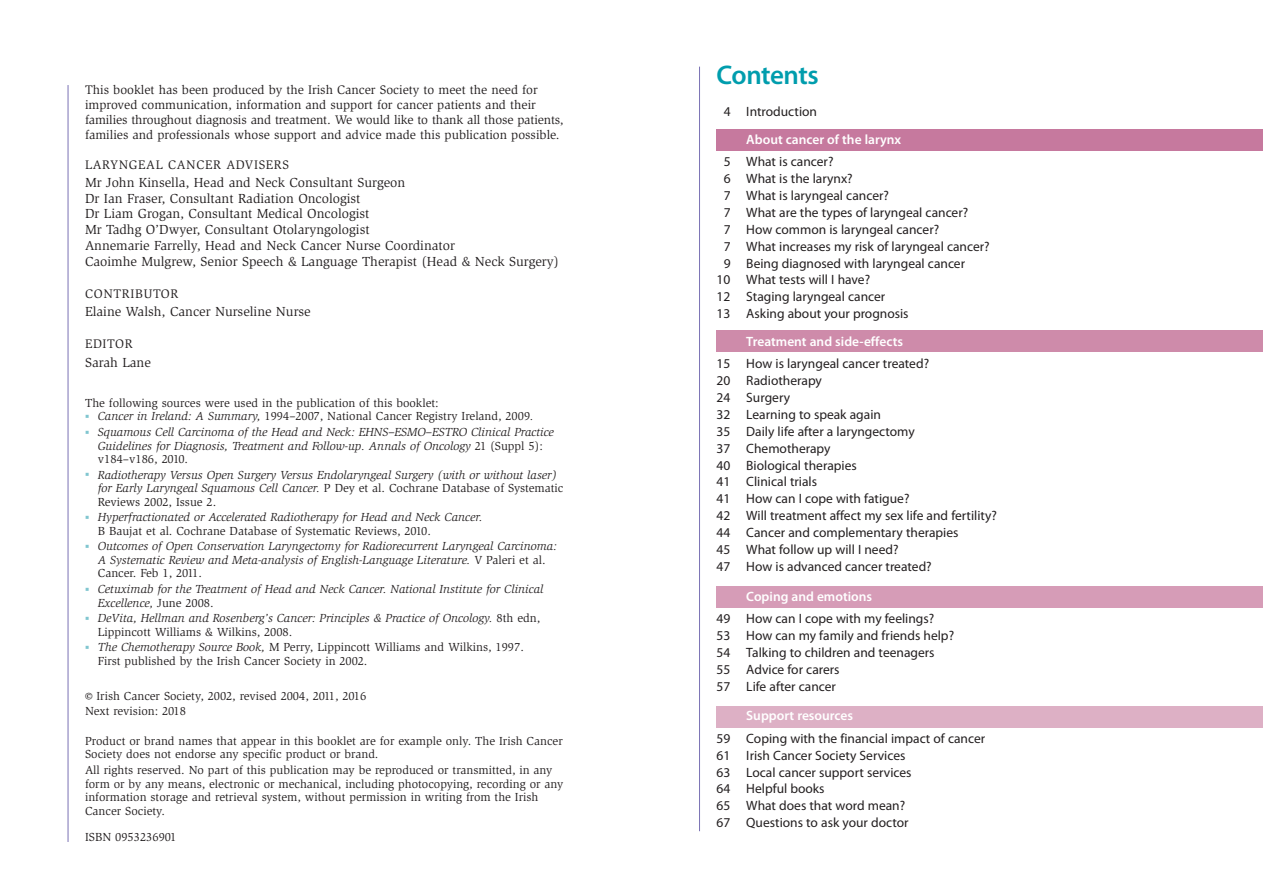
<style>
.page{position:relative;width:1263px;height:893px;background:#fff}
.page>*{position:absolute;margin:0;border:0;box-sizing:border-box;transform-origin:0 0}
.t1{font:600 27px "Myriad Pro";letter-spacing:-.02em;color:#009dad}
.t2{font:13.5px/16.8px "Myriad Pro";color:#231f20}
.t3{font:13.5px/15.8px "Slimbach Std";color:#231f20}
.t4{font:600 13.5px "Myriad Pro";color:#fff}
.t5{font:12.75px/15px "Slimbach Std";color:#231f20}
.t6{font:12.75px "Slimbach Std";letter-spacing:.05em;color:#231f20}
.t7{font:italic 12px/13.5px "Slimbach Std";color:#231f20}
.t8{font:12px/13.5px "Slimbach Std";color:#231f20}
.s1{font-family:"Minion Pro";font-size:10.5px;color:#81c6d0}
.s2{font-style:italic}
.s3{font-family:"Minion Pro";font-style:normal;font-size:10.5px;color:#81c6d0}
.s4{font-style:normal}
.s5{font-size:15px}
</style>
<div class="page">
<div style="left:716px;top:130px;width:547px;height:21px;background:#c6799e"></div>
<div style="left:716px;top:331px;width:547px;height:21px;background:#ce8baa"></div>
<div style="left:716px;top:587px;width:547px;height:21px;background:#d69cb7"></div>
<div style="left:716px;top:706px;width:547px;height:21px;background:#ddb0c5"></div>
<hr style="left:68px;top:85px;width:1px;height:757px;background:#7a72b4">
<hr style="left:699px;top:67px;width:1px;height:764px;background:#7a72b4">
<p class="t5" style="left:85px;top:83px;width:480px">This booklet has been produced by the Irish Cancer Society to meet the need for improved communication, information and support for cancer patients and their families throughout diagnosis and treatment. We would like to thank all those patients, families and professionals whose support and advice made this publication possible.</p>
<p class="t6" style="left:85px;top:160px;width:205px">LARYNGEAL CANCER ADVISERS</p>
<p class="t3" style="left:85px;top:175px;width:476px">Mr John Kinsella, Head and Neck Consultant Surgeon<br>Dr Ian Fraser, Consultant Radiation Oncologist<br>Dr Liam Grogan, Consultant Medical Oncologist<br>Mr Tadhg O’Dwyer, Consultant Otolaryngologist<br>Annemarie Farrelly, Head and Neck Cancer Nurse Coordinator<br>Caoimhe Mulgrew, Senior Speech &amp; Language Therapist (Head &amp; Neck Surgery)</p>
<p class="t6" style="left:85px;top:288px;width:95px">CONTRIBUTOR</p>
<p class="t3" style="left:85px;top:305px;width:227px">Elaine Walsh, Cancer Nurseline Nurse</p>
<p class="t5" style="left:85px;top:337px;width:49px">EDITOR</p>
<p class="t3" style="left:85px;top:355px;width:67px">Sarah Lane</p>
<p class="t8" style="left:85px;top:397px;width:355px">The following sources were used in the publication of this booklet:</p>
<p class="t8" style="left:85px;top:410px;width:450px"><span class="s1">■</span> <span class="s2">Cancer in Ireland: A Summary,</span> 1994–2007, National Cancer Registry Ireland, 2009<span class="s2">.</span></p>
<p class="t7" style="left:98px;top:426px;width:458px;text-indent:-13px"><span class="s3">■</span> Squamous Cell Carcinoma of the Head and Neck: EHNS–ESMO–ESTRO Clinical Practice<br>Guidelines for Diagnosis, Treatment and Follow-up. Annals of Oncology <span class="s4">21 (Suppl 5): v184–v186, 2010.</span></p>
<p class="t7" style="left:98px;top:469px;width:467px;text-indent:-13px"><span class="s3">■</span> Radiotherapy Versus Open Surgery Versus Endolaryngeal Surgery (with or without laser) for Early Laryngeal Squamous Cell Cancer. <span class="s4">P Dey et al. Cochrane Database of Systematic<br>Reviews 2002, Issue 2.</span></p>
<p class="t7" style="left:98px;top:511px;width:386px;text-indent:-13px"><span class="s3">■</span> Hyperfractionated or Accelerated Radiotherapy for Head and Neck Cancer.<br><span class="s4">B Baujat et al. Cochrane Database of Systematic Reviews, 2010.</span></p>
<p class="t7" style="left:98px;top:540px;width:461px;text-indent:-13px"><span class="s3">■</span> Outcomes of Open Conservation Laryngectomy for Radiorecurrent Laryngeal Carcinoma:<br>A Systematic Review and Meta-analysis of English-Language Literature. <span class="s4">V Paleri et al.<br>Cancer. Feb 1, 2011.</span></p>
<p class="t7" style="left:98px;top:583px;width:447px;text-indent:-13px"><span class="s3">■</span> Cetuximab for the Treatment of Head and Neck Cancer. National Institute for Clinical<br>Excellence, <span class="s4">June 2008.</span></p>
<p class="t7" style="left:98px;top:612px;width:444px;text-indent:-13px"><span class="s3">■</span> DeVita, Hellman and Rosenberg’s Cancer: Principles &amp; Practice of Oncology. <span class="s4">8th edn,<br>Lippincott Williams &amp; Wilkins, 2008.</span></p>
<p class="t8" style="left:98px;top:641px;width:428px;text-indent:-13px"><span class="s1">■</span> <span class="s2">The Chemotherapy Source Book,</span> M Perry, Lippincott Williams and Wilkins, 1997.<br>First published by the Irish Cancer Society in 2002.</p>
<p class="t8" style="left:85px;top:689px;width:283px;line-height:15px"><span class="s5">©</span> Irish Cancer Society, 2002, revised 2004, 2011, 2016<br>Next revision: 2018</p>
<p class="t8" style="left:85px;top:735px;width:479px">Product or brand names that appear in this booklet are for example only. The Irish Cancer<br>Society does not endorse any specific product or brand.</p>
<p class="t8" style="left:85px;top:764px;width:480px">All rights reserved. No part of this publication may be reproduced or transmitted, in any form or by any means, electronic or mechanical, including photocopying, recording or any information storage and retrieval system, without permission in writing from the Irish Cancer Society.</p>
<p class="t8" style="left:85px;top:831px;width:93px">ISBN 0953236901</p>
<h1 class="t1" style="left:716px;top:65px;width:104px">Contents</h1>
<p class="t2" style="left:724px;top:104px;width:95px">4 Introduction</p>
<p class="t4" style="left:746px;top:134px;width:156px">About cancer of the larynx</p>
<p class="t2" style="left:724px;top:154px;width:111px">5 What is cancer?</p>
<p class="t2" style="left:724px;top:171px;width:130px">6 What is the larynx?</p>
<p class="t2" style="left:724px;top:188px;width:166px">7 What is laryngeal cancer?</p>
<p class="t2" style="left:724px;top:205px;width:246px">7 What are the types of laryngeal cancer?</p>
<p class="t2" style="left:724px;top:222px;width:217px">7 How common is laryngeal cancer?</p>
<p class="t2" style="left:724px;top:239px;width:267px">7 What increases my risk of laryngeal cancer?</p>
<p class="t2" style="left:724px;top:256px;width:243px">9 Being diagnosed with laryngeal cancer</p>
<p class="t2" style="left:716px;top:273px;width:155px">10 What tests will I have?</p>
<p class="t2" style="left:716px;top:289px;width:170px">12 Staging laryngeal cancer</p>
<p class="t2" style="left:716px;top:306px;width:194px">13 Asking about your prognosis</p>
<p class="t4" style="left:746px;top:336px;width:158px">Treatment and side-effects</p>
<p class="t2" style="left:716px;top:356px;width:282px">15 How is laryngeal cancer treated?<br>20 Radiotherapy<br>24 Surgery<br>32 Learning to speak again<br>35 Daily life after a laryngectomy<br>37 Chemotherapy<br>40 Biological therapies<br>41 Clinical trials<br>41 How can I cope with fatigue?<br>42 Will treatment affect my sex life and fertility?<br>44 Cancer and complementary therapies<br>45 What follow up will I need?<br>47 How is advanced cancer treated?</p>
<p class="t4" style="left:746px;top:591px;width:127px">Coping and emotions</p>
<p class="t2" style="left:716px;top:611px;width:239px">49 How can I cope with my feelings?<br>53 How can my family and friends help?<br>54 Talking to children and teenagers<br>55 Advice for carers<br>57 Life after cancer</p>
<p class="t4" style="left:746px;top:711px;width:108px">Support resources</p>
<p class="t2" style="left:716px;top:731px;width:270px">59 Coping with the financial impact of cancer<br>61 Irish Cancer Society Services<br>63 Local cancer support services<br>64 Helpful books<br>65 What does that word mean?<br>67 Questions to ask your doctor</p>
</div>
